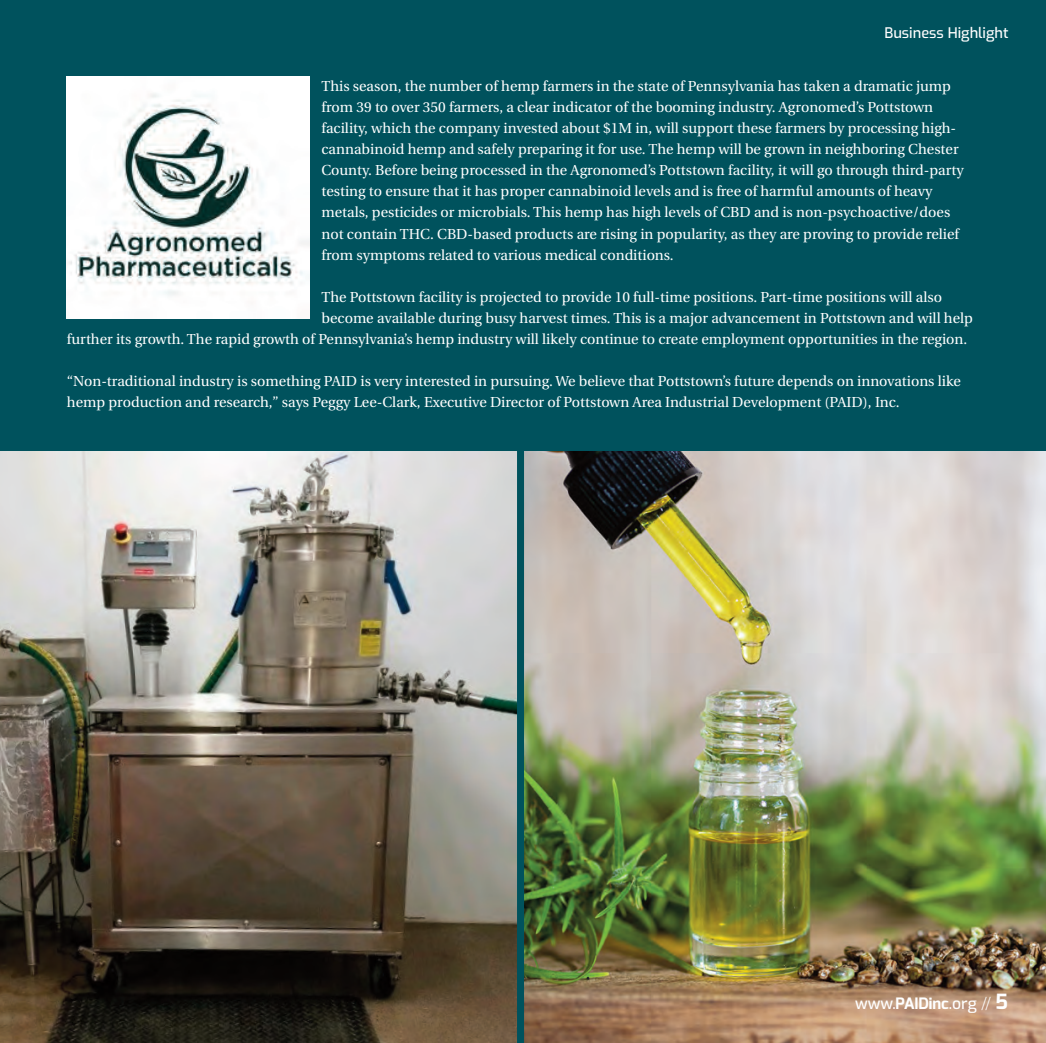
<style>
.page{position:relative;width:1046px;height:1043px;background:#fff}
.page>*{position:absolute;margin:0;border:0;box-sizing:border-box;transform-origin:0 0}
.t1{font:500 15.75px "Exo";color:#fff}
.t2{font:500 14.53px "Exo";color:#fff}
.t3{font:14.35px/21px "Utopia";color:#fff}
.s1{font-weight:700}
.s2{font-weight:300}
.s3{font-weight:700;font-size:21px}
</style>
<div class="page">
<img style="left:0;top:450px;width:1px;height:589px">
<img style="left:1px;top:450px;width:516px;height:592px">
<img style="left:524px;top:450px;width:522px;height:592px">
<div style="left:0;top:0;width:1046px;height:450px;background:#00525d"></div>
<img style="left:66px;top:77px;width:244px;height:241px">
<div style="left:517px;top:442px;width:7px;height:600px;background:#00525d"></div>
<svg style="left:1039px;top:1039px;width:7px;height:4px"></svg>
<p class="t2" style="left:884px;top:24px;width:126px">Business Highlight</p>
<p class="t3" style="left:321px;top:77px;width:644px">This season, the number of hemp farmers in the state of Pennsylvania has taken a dramatic jump from 39 to over 350 farmers, a clear indicator of the booming industry. Agronomed’s Pottstown facility, which the company invested about $1M in, will support these farmers by processing high&shy;cannabinoid hemp and safely preparing it for use. The hemp will be grown in neighboring Chester County. Before being processed in the Agronomed’s Pottstown facility, it will go through third-party testing to ensure that it has proper cannabinoid levels and is free of harmful amounts of heavy metals, pesticides or microbials. This hemp has high levels of CBD and is non-psychoactive/does not contain THC. CBD-based products are rising in popularity, as they are proving to provide relief from symptoms related to various medical conditions.</p>
<p class="t3" style="left:321px;top:287px;width:622px">The Pottstown facility is projected to provide 10 full-time positions. Part-time positions will also</p>
<p class="t3" style="left:321px;top:308px;width:653px">become available during busy harvest times. This is a major advancement in Pottstown and will help</p>
<p class="t3" style="left:67px;top:329px;width:902px">further its growth. The rapid growth of Pennsylvania’s hemp industry will likely continue to create employment opportunities in the region.</p>
<p class="t3" style="left:67px;top:371px;width:895px">“Non-traditional industry is something PAID is very interested in pursuing. We believe that Pottstown’s future depends on innovations like hemp production and research,” says Peggy Lee-Clark, Executive Director of Pottstown Area Industrial Development (PAID), Inc.</p>
<p class="t1" style="left:855px;top:992px;width:154px">www.<span class="s1">PAIDinc</span>.org <span class="s2">//</span> <span class="s3">5</span></p>
</div>
